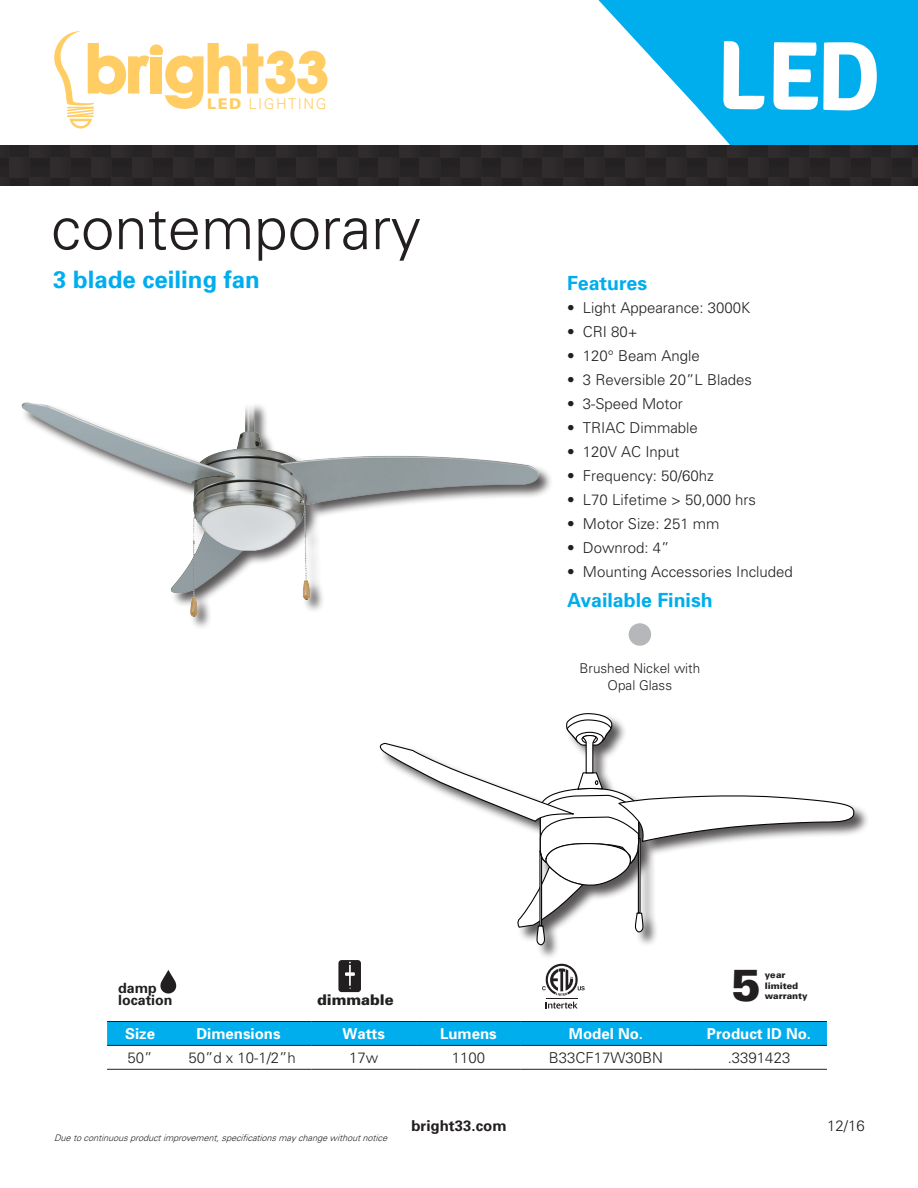
<style>
.page{position:relative;width:918px;height:1188px;background:#fff}
.page>*{position:absolute;margin:0;border:0;box-sizing:border-box;transform-origin:0 0}
.t1{font:300 60px "Univers";color:#231f20}
.t2{font:900 45px "Univers";color:#231f20}
.t3{font:700 24px "Univers";color:#00aded}
.t4{font:700 19.5px "Univers";color:#00aded}
.t5{font:300 15px "Univers";color:#231f20}
.t6{font:700 15px "Univers";color:#fff}
.t7{font:700 15px "Univers";color:#231f20}
.t8{font:300 14.85px "Univers";letter-spacing:.1em;color:#ffcd64}
.t9{font:900 14.7px "Univers";color:#211f1f}
.t10{font:700 14.1px/11.9px "Univers";color:#211f1f}
.t11{font:300 13.5px/16.2px "Univers";color:#231f20;text-align:center}
.t12{font:italic 300 9px "Univers";color:#231f20}
.t13{font:900 9px/10.8px "Univers";color:#231f20}
.s1{font-weight:900}
.s2{color:#00aded}
</style>
<div class="page">
<svg style="left:598px;top:0;width:320px;height:146px;fill:#00aded"></svg>
<div style="left:0;top:146px;width:918px;height:39px;background:#2a2728"></div>
<div style="left:107px;top:1022px;width:720px;height:23px;background:#00aded"></div>
<hr style="left:107px;top:1021px;width:66px;height:1px;background:#231f20">
<hr style="left:173px;top:1021px;width:138px;height:1px;background:#231f20">
<hr style="left:311px;top:1021px;width:105px;height:1px;background:#231f20">
<hr style="left:416px;top:1021px;width:105px;height:1px;background:#231f20">
<hr style="left:521px;top:1021px;width:170px;height:1px;background:#231f20">
<hr style="left:691px;top:1021px;width:136px;height:1px;background:#231f20">
<hr style="left:107px;top:1045px;width:66px;height:1px;background:#231f20">
<hr style="left:173px;top:1045px;width:138px;height:1px;background:#231f20">
<hr style="left:311px;top:1045px;width:105px;height:1px;background:#231f20">
<hr style="left:416px;top:1045px;width:105px;height:1px;background:#231f20">
<hr style="left:521px;top:1045px;width:170px;height:1px;background:#231f20">
<hr style="left:691px;top:1045px;width:136px;height:1px;background:#231f20">
<hr style="left:107px;top:1069px;width:66px;height:1px;background:#231f20">
<hr style="left:173px;top:1069px;width:138px;height:1px;background:#231f20">
<hr style="left:311px;top:1069px;width:105px;height:1px;background:#231f20">
<hr style="left:416px;top:1069px;width:105px;height:1px;background:#231f20">
<hr style="left:521px;top:1069px;width:170px;height:1px;background:#231f20">
<hr style="left:691px;top:1069px;width:136px;height:1px;background:#231f20">
<svg style="left:54px;top:31px;width:274px;height:97px"></svg>
<div style="left:151px;top:57px;width:11px;height:37px;background:#ffcd64"></div>
<svg style="left:160px;top:970px;width:16px;height:24px"></svg>
<div style="left:338px;top:960px;width:23px;height:32px;background:#211f1f;border-radius:3px"></div>
<hr style="left:349px;top:965px;width:2px;height:21px;background:#fff">
<svg style="left:345px;top:972px;width:10px;height:4px"></svg>
<hr style="left:546px;top:998px;width:32px;height:1px;background:#231f20">
<svg style="left:546px;top:1002px;width:32px;height:7px"></svg>
<svg style="left:542px;top:964px;width:43px;height:32px"></svg>
<div style="left:629px;top:623px;width:22px;height:23px;background:#b6b7bb;border-radius:50%"></div>
<svg style="left:380px;top:713px;width:474px;height:232px"></svg>
<img style="left:21px;top:402px;width:530px;height:225px">
<div style="left:723px;top:41px;width:154px;height:70px;background:#00aded"></div>
<p class="t8" style="left:207px;top:95px;width:121px"><span class="s1">LED</span> LIGHTING</p>
<p class="t1" style="left:51px;top:192px;width:372px">contemporary</p>
<p class="t3" style="left:53px;top:265px;width:208px">3 blade ceiling fan</p>
<p class="t4" style="left:567px;top:271px;width:82px">Features</p>
<p class="t5" style="left:567px;top:299px;width:185px">• Light Appearance: 3000K</p>
<p class="t5" style="left:567px;top:323px;width:72px">• CRI 80+</p>
<p class="t5" style="left:567px;top:347px;width:134px">• 120° Beam Angle</p>
<p class="t5" style="left:567px;top:371px;width:187px">• 3 Reversible 20”L Blades</p>
<p class="t5" style="left:567px;top:395px;width:117px">• 3-Speed Motor</p>
<p class="t5" style="left:567px;top:419px;width:132px">• TRIAC Dimmable</p>
<p class="t5" style="left:567px;top:443px;width:114px">• 120V AC Input</p>
<p class="t5" style="left:567px;top:467px;width:148px">• Frequency: 50/60hz</p>
<p class="t5" style="left:567px;top:491px;width:191px">• L70 Lifetime &gt; 50,000 hrs</p>
<p class="t5" style="left:567px;top:515px;width:154px">• Motor Size: 251 mm</p>
<p class="t5" style="left:567px;top:539px;width:104px">• Downrod: 4”</p>
<p class="t5" style="left:567px;top:563px;width:227px">• Mounting Accessories Included</p>
<p class="t4" style="left:567px;top:588px;width:147px">Available Finish</p>
<p class="t11" style="left:580px;top:660px;width:122px">Brushed Nickel with<br>Opal Glass</p>
<p class="t10" style="left:118px;top:982px;width:56px">damp location</p>
<p class="t9" style="left:317px;top:990px;width:78px">dimmable</p>
<h2 class="t2" style="left:731px;top:957px;width:32px">5</h2>
<p class="t13" style="left:765px;top:969px;width:44px">year limited warranty</p>
<p class="t6" style="left:125px;top:1025px;width:32px">Size</p>
<p class="t6" style="left:196px;top:1025px;width:93px">Dimensions<span class="s2">s</span></p>
<p class="t6" style="left:343px;top:1025px;width:44px">Watts</p>
<p class="t6" style="left:440px;top:1025px;width:58px">Lumens</p>
<p class="t6" style="left:569px;top:1025px;width:76px">Model No.</p>
<p class="t6" style="left:707px;top:1025px;width:106px">Product ID No.</p>
<p class="t5" style="left:128px;top:1049px;width:27px">50”</p>
<p class="t5" style="left:188px;top:1049px;width:109px">50”d x 10-1/2”h</p>
<p class="t5" style="left:349px;top:1049px;width:31px">17w</p>
<p class="t5" style="left:452px;top:1049px;width:35px">1100</p>
<p class="t5" style="left:549px;top:1049px;width:116px">B33CF17W30BN</p>
<p class="t5" style="left:728px;top:1049px;width:64px">.3391423</p>
<p class="t12" style="left:54px;top:1133px;width:338px">Duetocontinuousproductimprovement,specificationsmaychangewithoutnotice</p>
<p class="t7" style="left:411px;top:1116px;width:97px">bright33.com</p>
<p class="t5" style="left:827px;top:1116px;width:39px">12/16</p>
</div>
